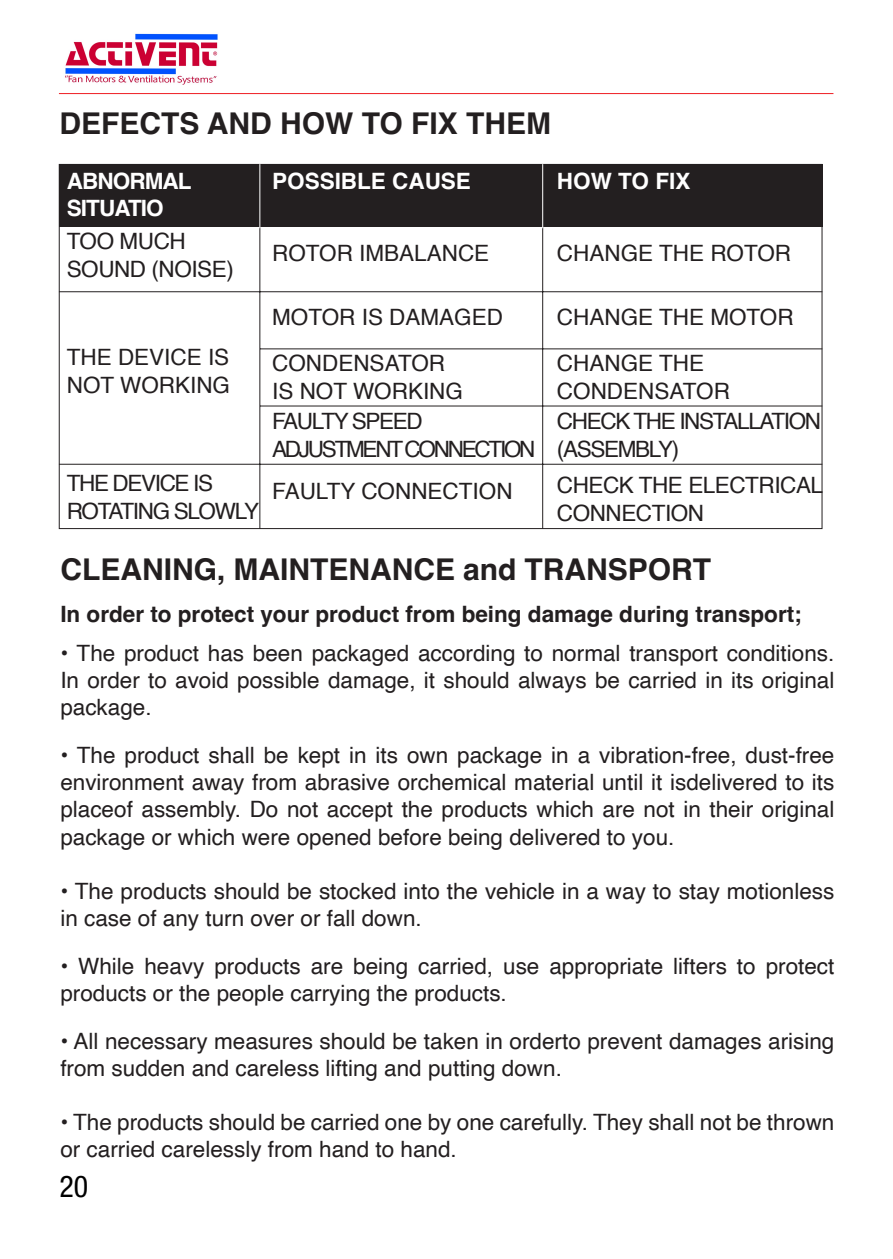
<style>
.page{position:relative;width:893px;height:1259px;background:#fff}
.page>*{position:absolute;margin:0;border:0;box-sizing:border-box;transform-origin:0 0}
.t1{font:700 30px "Helvetica";color:#231f20}
.t2{font:condensed 30px "Helvetica Neue LT Pro";color:#000}
.t3{font:22.5px/27px "Helvetica";color:#231f20}
.t4{font:700 22.5px "Helvetica";color:#231f20}
.t5{font:22.5px/27.9px "Helvetica";letter-spacing:-.06em;color:#231f20}
.t6{font:22.5px/27.9px "Helvetica";letter-spacing:-.02em;color:#231f20}
.t7{font:22.5px/27.9px "Helvetica";letter-spacing:-.1em;color:#231f20}
.t8{font:700 22.5px "Helvetica";letter-spacing:-.01em;color:#fff}
.t9{font:700 22.5px/27px "Helvetica";letter-spacing:-.04em;color:#fff}
</style>
<div class="page">
<hr style="left:59px;top:93px;width:774px;height:1px;background:#ee1d23">
<div style="left:59px;top:164px;width:763px;height:63px;background:#231f20"></div>
<hr style="left:59px;top:291px;width:763px;height:1px;background:#231f20">
<hr style="left:260px;top:348px;width:562px;height:1px;background:#231f20">
<hr style="left:260px;top:405px;width:562px;height:1px;background:#231f20">
<hr style="left:59px;top:464px;width:763px;height:1px;background:#231f20">
<hr style="left:259px;top:166px;width:1px;height:363px;background:#231f20">
<hr style="left:542px;top:166px;width:1px;height:363px;background:#231f20">
<hr style="left:259px;top:164px;width:1px;height:64px;background:#fff">
<hr style="left:542px;top:164px;width:1px;height:64px;background:#fff">
<img style="left:65px;top:33px;width:153px;height:52px">
<h1 class="t1" style="left:60px;top:105px;width:493px">DEFECTS AND HOW TO FIX THEM</h1>
<p class="t9" style="left:67px;top:170px;width:126px">ABNORMAL<br>SITUATIO</p>
<p class="t6" style="left:67px;top:228px;width:169px">TOO MUCH<br>SOUND (NOISE)</p>
<p class="t8" style="left:272px;top:168px;width:200px">POSSIBLE CAUSE</p>
<p class="t3" style="left:272px;top:240px;width:219px">ROTOR IMBALANCE</p>
<p class="t8" style="left:557px;top:168px;width:135px">HOW TO FIX</p>
<p class="t3" style="left:557px;top:240px;width:236px">CHANGE THE ROTOR</p>
<p class="t3" style="left:67px;top:344px;width:165px;line-height:27.9px">THE DEVICE IS<br>NOT WORKING</p>
<p class="t5" style="left:67px;top:470px;width:194px">THE DEVICE IS<br>ROTATING SLOWLY</p>
<p class="t3" style="left:272px;top:304px;width:232px">MOTOR IS DAMAGED</p>
<p class="t3" style="left:557px;top:304px;width:238px">CHANGE THE MOTOR</p>
<p class="t3" style="left:272px;top:350px;width:192px;line-height:27.9px">CONDENSATOR<br>IS NOT WORKING</p>
<p class="t3" style="left:557px;top:350px;width:174px;line-height:27.9px">CHANGE THE<br>CONDENSATOR</p>
<p class="t7" style="left:272px;top:408px;width:265px">FAULTY SPEED<br>ADJUSTMENT CONNECTION</p>
<p class="t5" style="left:557px;top:408px;width:266px">CHECK THE INSTALLATION (ASSEMBLY)</p>
<p class="t3" style="left:272px;top:478px;width:242px">FAULTY CONNECTION</p>
<p class="t6" style="left:557px;top:471px;width:268px">CHECK THE ELECTRICAL<br>CONNECTION</p>
<h1 class="t1" style="left:60px;top:551px;width:652px">CLEANING, MAINTENANCE and TRANSPORT</h1>
<p class="t4" style="left:60px;top:600px;width:743px">In order to protect your product from being damage during transport;</p>
<p class="t3" style="left:60px;top:640px;width:775px;text-align:justify">• The product has been packaged according to normal transport conditions.<br>In order to avoid possible damage, it should always be carried in its original package.</p>
<p class="t3" style="left:60px;top:742px;width:775px;text-align:justify">• The product shall be kept in its own package in a vibration-free, dust-free environment away from abrasive orchemical material until it isdelivered to its placeof assembly. Do not accept the products which are not in their original package or which were opened before being delivered to you.</p>
<p class="t3" style="left:60px;top:878px;width:775px">• The products should be stocked into the vehicle in a way to stay motionless in case of any turn over or fall down.</p>
<p class="t3" style="left:60px;top:953px;width:775px">• While heavy products are being carried, use appropriate lifters to protect products or the people carrying the products.</p>
<p class="t3" style="left:60px;top:1028px;width:775px">• All necessary measures should be taken in orderto prevent damages arising from sudden and careless lifting and putting down.</p>
<p class="t3" style="left:60px;top:1109px;width:775px">• The products should be carried one by one carefully. They shall not be thrown or carried carelessly from hand to hand.</p>
<h1 class="t2" style="left:60px;top:1169px;width:30px">20</h1>
</div>
